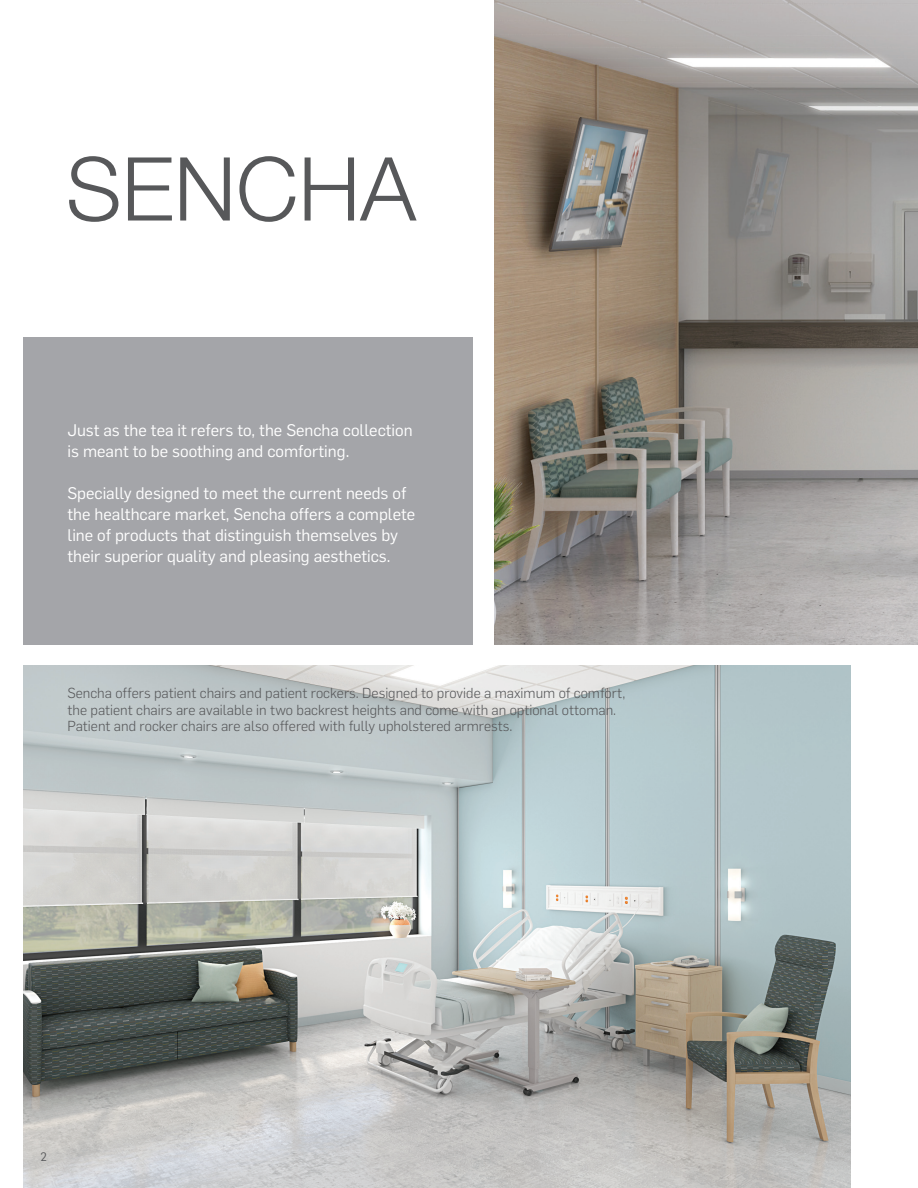
<style>
.page{position:relative;width:918px;height:1188px;background:#fff}
.page>*{position:absolute;margin:0;border:0;box-sizing:border-box;transform-origin:0 0}
.t1{font:300 88.2px "Helvetica Neue LT Std";color:#57585a}
.t2{font:16.5px/21px "Flama";color:#fff}
.t3{font:300 14.25px/16.5px "Flama";color:#57585a}
.t4{font:12px "Flama";color:#57585a}
</style>
<div class="page">
<div style="left:24px;top:338px;width:449px;height:307px;background:#a4a5a9"></div>
<img style="left:24px;top:666px;width:827px;height:522px">
<img style="left:495px;top:0;width:423px;height:645px">
<h1 class="t1" style="left:66px;top:138px;width:351px">SENCHA</h1>
<p class="t2" style="left:67px;top:421px;width:347px">Just as the tea it refers to, the Sencha collection is meant to be soothing and comforting.</p>
<p class="t2" style="left:67px;top:484px;width:349px">Specially designed to meet the current needs of the healthcare market, Sencha offers a complete line of products that distinguish themselves by their superior quality and pleasing aesthetics.</p>
<p class="t3" style="left:67px;top:686px;width:559px">Sencha offers patient chairs and patient rockers. Designed to provide a maximum of comfort, the patient chairs are available in two backrest heights and come with an optional ottoman.<br>Patient and rocker chairs are also offered with fully upholstered armrests.</p>
<p class="t4" style="left:40px;top:1152px;width:8px">2</p>
</div>
